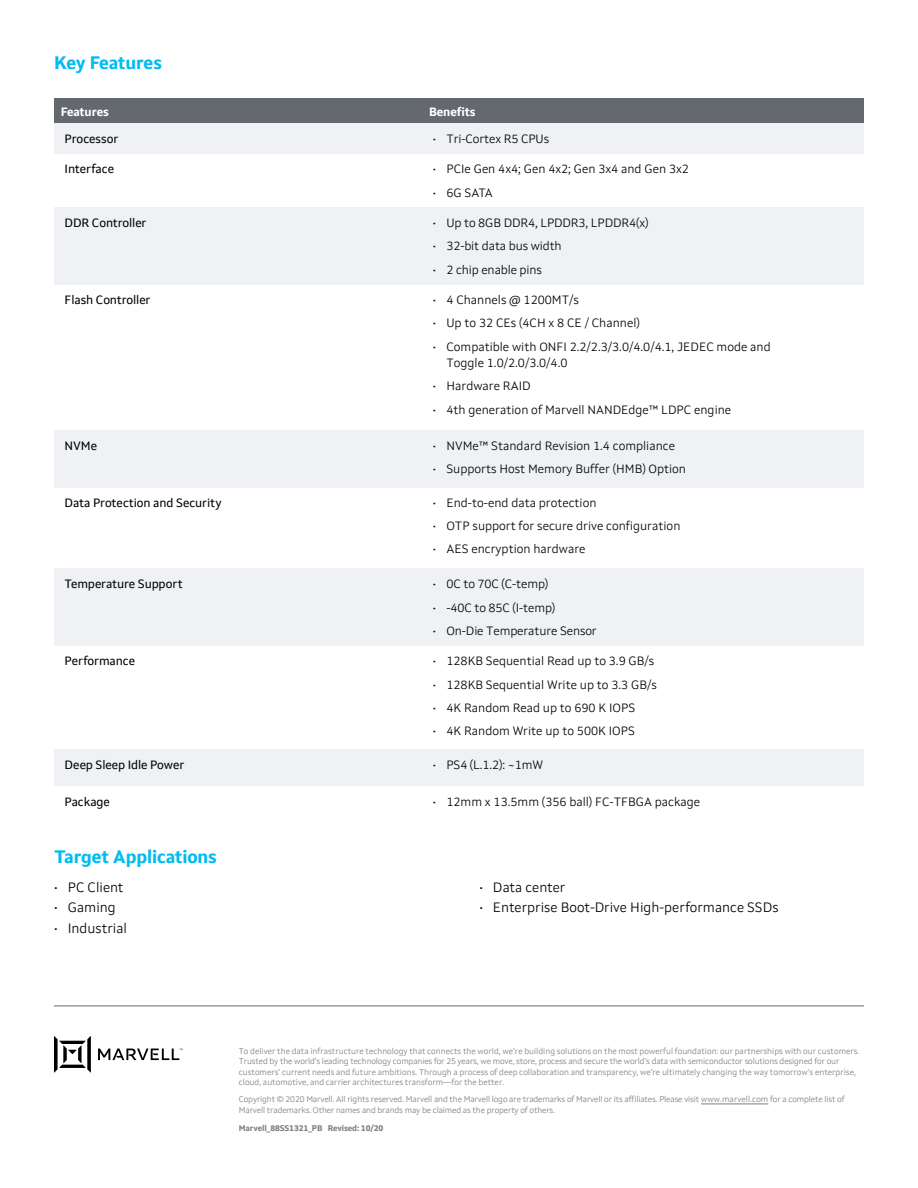
<style>
.page{position:relative;width:918px;height:1188px;background:#fff}
.page>*{position:absolute;margin:0;border:0;box-sizing:border-box;transform-origin:0 0}
.t1{font:700 18px "Setimo";letter-spacing:-.01em;color:#00bcf1}
.t2{font:700 18px "Setimo";letter-spacing:-.01em;color:#00bcf2}
.t3{font:300 13.5px "Setimo";color:#000302}
.t4{font:300 12px/16.5px "Setimo";color:#000302}
.t5{font:12px "Setimo";letter-spacing:-.01em;color:#000302}
.t6{font:700 12px "Setimo";letter-spacing:-.01em;color:#fff}
.t7{font:300 8.25px/10.5px "Setimo";color:#7f7f7f}
.t8{font:700 8.25px "Setimo";letter-spacing:-.015em;color:#7f7f7f}
</style>
<div class="page">
<hr style="left:54px;top:1006px;width:810px;height:1px;background:#64696f">
<div style="left:54px;top:99px;width:368px;height:24px;background:#64686f"></div>
<div style="left:422px;top:99px;width:442px;height:24px;background:#64686f"></div>
<div style="left:54px;top:123px;width:368px;height:31px;background:#eff1f4"></div>
<div style="left:422px;top:123px;width:442px;height:31px;background:#eff1f4"></div>
<div style="left:54px;top:207px;width:368px;height:77px;background:#eff1f4"></div>
<div style="left:422px;top:207px;width:442px;height:77px;background:#eff1f4"></div>
<div style="left:54px;top:430px;width:368px;height:57px;background:#eff1f4"></div>
<div style="left:422px;top:430px;width:442px;height:57px;background:#eff1f4"></div>
<div style="left:54px;top:569px;width:368px;height:77px;background:#eff1f4"></div>
<div style="left:422px;top:569px;width:442px;height:77px;background:#eff1f4"></div>
<div style="left:54px;top:750px;width:368px;height:36px;background:#eff1f4"></div>
<div style="left:422px;top:750px;width:442px;height:36px;background:#eff1f4"></div>
<hr style="left:701px;top:1104px;width:67px;height:1px;background:#7f7f7f">
<svg style="left:54px;top:1036px;width:129px;height:37px"></svg>
<h1 class="t2" style="left:54px;top:52px;width:109px">Key Features</h1>
<h3 class="t6" style="left:61px;top:104px;width:50px">Features</h3>
<h3 class="t6" style="left:429px;top:104px;width:48px">Benefits</h3>
<h3 class="t5" style="left:65px;top:131px;width:55px">Processor</h3>
<h3 class="t4" style="left:433px;top:130px;width:118px">• Tri-Cortex R5 CPUs</h3>
<h3 class="t5" style="left:65px;top:162px;width:51px">Interface</h3>
<h3 class="t4" style="left:433px;top:161px;width:257px">• PCIe Gen 4x4; Gen 4x2; Gen 3x4 and Gen 3x2</h3>
<h3 class="t4" style="left:433px;top:184px;width:61px">• 6G SATA</h3>
<h3 class="t5" style="left:65px;top:216px;width:83px">DDR Controller</h3>
<h3 class="t4" style="left:433px;top:215px;width:217px">• Up to 8GB DDR4, LPDDR3, LPDDR4(x)</h3>
<h3 class="t4" style="left:433px;top:238px;width:130px">• 32-bit data bus width</h3>
<h3 class="t4" style="left:433px;top:261px;width:111px">• 2 chip enable pins</h3>
<h3 class="t5" style="left:65px;top:293px;width:87px">Flash Controller</h3>
<h3 class="t4" style="left:433px;top:292px;width:148px">• 4 Channels @ 1200MT/s</h3>
<h3 class="t4" style="left:433px;top:315px;width:208px">• Up to 32 CEs (4CH x 8 CE / Channel)</h3>
<h3 class="t4" style="left:446px;top:338px;width:326px;text-indent:-14px">• Compatible with ONFI 2.2/2.3/3.0/4.0/4.1, JEDEC mode and<br>Toggle 1.0/2.0/3.0/4.0</h3>
<h3 class="t4" style="left:433px;top:378px;width:99px">• Hardware RAID</h3>
<h3 class="t4" style="left:433px;top:401px;width:300px">• 4th generation of Marvell NANDEdge™ LDPC engine</h3>
<h3 class="t5" style="left:65px;top:438px;width:34px">NVMe</h3>
<h3 class="t4" style="left:433px;top:437px;width:244px">• NVMe™ Standard Revision 1.4 compliance</h3>
<h3 class="t4" style="left:433px;top:460px;width:255px">• Supports Host Memory Buffer (HMB) Option</h3>
<h3 class="t5" style="left:65px;top:495px;width:158px">Data Protection and Security</h3>
<h3 class="t4" style="left:433px;top:494px;width:165px">• End-to-end data protection</h3>
<h3 class="t4" style="left:433px;top:518px;width:249px">• OTP support for secure drive configuration</h3>
<h3 class="t4" style="left:433px;top:541px;width:154px">• AES encryption hardware</h3>
<h3 class="t5" style="left:65px;top:577px;width:120px">Temperature Support</h3>
<h3 class="t4" style="left:433px;top:576px;width:117px">• 0C to 70C (C-temp)</h3>
<h3 class="t4" style="left:433px;top:599px;width:124px">• -40C to 85C (I-temp)</h3>
<h3 class="t4" style="left:433px;top:622px;width:165px">• On-Die Temperature Sensor</h3>
<h3 class="t5" style="left:65px;top:654px;width:72px">Performance</h3>
<h3 class="t4" style="left:433px;top:653px;width:223px">• 128KB Sequential Read up to 3.9 GB/s</h3>
<h3 class="t4" style="left:433px;top:676px;width:225px">• 128KB Sequential Write up to 3.3 GB/s</h3>
<h3 class="t4" style="left:433px;top:699px;width:204px">• 4K Random Read up to 690 K IOPS</h3>
<h3 class="t4" style="left:433px;top:722px;width:203px">• 4K Random Write up to 500K IOPS</h3>
<h3 class="t5" style="left:65px;top:758px;width:121px">Deep Sleep Idle Power</h3>
<h3 class="t4" style="left:433px;top:757px;width:112px">• PS4 (L.1.2): ~1mW</h3>
<h3 class="t5" style="left:65px;top:794px;width:47px">Package</h3>
<h3 class="t4" style="left:433px;top:793px;width:269px">• 12mm x 13.5mm (356 ball) FC-TFBGA package</h3>
<h1 class="t1" style="left:54px;top:845px;width:164px">Target Applications</h1>
<h2 class="t3" style="left:54px;top:879px;width:71px">• PC Client</h2>
<h2 class="t3" style="left:54px;top:900px;width:63px">• Gaming</h2>
<h2 class="t3" style="left:54px;top:920px;width:74px">• Industrial</h2>
<h2 class="t3" style="left:479px;top:879px;width:87px">• Data center</h2>
<h2 class="t3" style="left:479px;top:900px;width:301px">• Enterprise Boot-Drive High-performance SSDs</h2>
<p class="t7" style="left:239px;top:1045px;width:622px">To deliver the data infrastructure technology that connects the world, we’re building solutions on the most powerful foundation: our partnerships with our customers.<br>Trusted by the world’s leading technology companies for 25 years, we move, store, process and secure the world’s data with semiconductor solutions designed for our customers’ current needs and future ambitions. Through a process of deep collaboration and transparency, we’re ultimately changing the way tomorrow’s enterprise, cloud, automotive, and carrier architectures transform—for the better.</p>
<p class="t7" style="left:239px;top:1094px;width:607px">Copyright © 2020 Marvell. All rights reserved. Marvell and the Marvell logo are trademarks of Marvell or its affiliates. Please visit www.marvell.com for a complete list of<br>Marvell trademarks. Other names and brands may be claimed as the property of others.</p>
<p class="t8" style="left:239px;top:1123px;width:146px">Marvell_88SS1321_PB Revised: 10/20</p>
</div>
